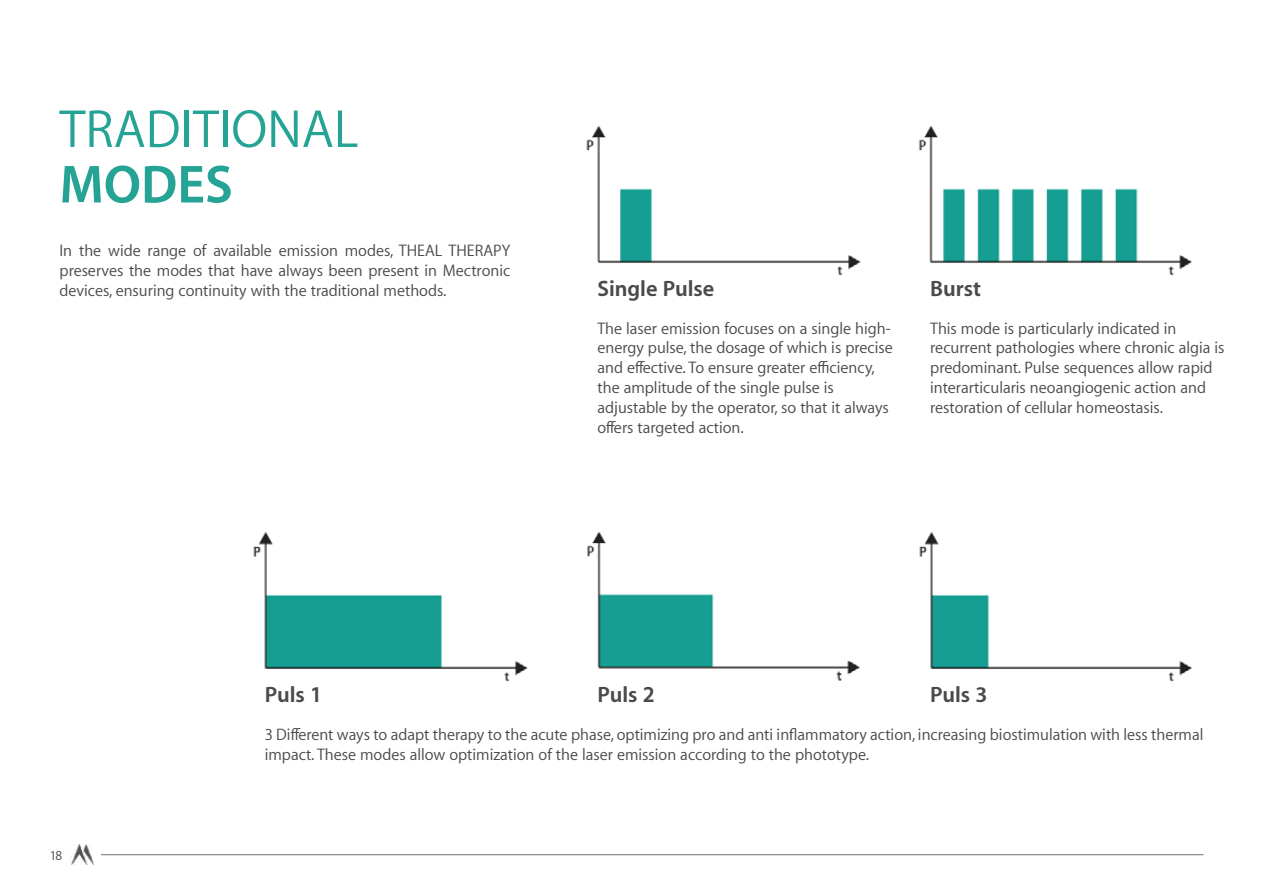
<style>
.page{position:relative;width:1263px;height:893px;background:#fff}
.page>*{position:absolute;margin:0;border:0;box-sizing:border-box;transform-origin:0 0}
.t1{font:54px "Myriad Set Pro Text";color:#25a394}
.t2{font:700 54px "Myriad Set Pro";color:#25a394}
.t3{font:700 22.5px "Myriad Set Pro";color:#4a4a49}
.t4{font:16.5px/19.8px "Myriad Set Pro Text";color:#4a4a49}
.t5{font:13.5px "Myriad Set Pro Text";color:#4a4a49}
</style>
<div class="page">
<hr style="left:101px;top:854px;width:1102px;height:1px;background:#706f6f">
<img style="left:71px;top:845px;width:23px;height:20px">
<img style="left:586px;top:125px;width:275px;height:151px">
<img style="left:253px;top:532px;width:275px;height:150px">
<img style="left:919px;top:125px;width:273px;height:151px">
<img style="left:919px;top:532px;width:273px;height:150px">
<img style="left:587px;top:531px;width:273px;height:150px">
<h1 class="t1" style="left:60px;top:87px;width:300px">TRADITIONAL</h1>
<h1 class="t2" style="left:60px;top:142px;width:175px">MODES</h1>
<p class="t4" style="left:60px;top:240px;width:452px;text-align:justify">In the wide range of available emission modes, THEAL THERAPY preserves the modes that have always been present in Mectronic devices, ensuring continuity with the traditional methods.</p>
<h2 class="t3" style="left:597px;top:271px;width:118px">Single Pulse</h2>
<p class="t4" style="left:597px;top:318px;width:297px">The laser emission focuses on a single high&shy;energy pulse, the dosage of which is precise and effective. To ensure greater efficiency, the amplitude of the single pulse is adjustable by the operator, so that it always offers targeted action.</p>
<h2 class="t3" style="left:930px;top:271px;width:52px">Burst</h2>
<p class="t4" style="left:930px;top:318px;width:296px">This mode is particularly indicated in recurrent pathologies where chronic algia is predominant. Pulse sequences allow rapid interarticularis neoangiogenic action and restoration of cellular homeostasis.</p>
<h2 class="t3" style="left:265px;top:677px;width:59px">Puls 1</h2>
<h2 class="t3" style="left:597px;top:677px;width:59px">Puls 2</h2>
<h2 class="t3" style="left:930px;top:677px;width:59px">Puls 3</h2>
<p class="t5" style="left:50px;top:845px;width:14px">18</p>
<p class="t4" style="left:265px;top:724px;width:940px">3 Different ways to adapt therapy to the acute phase, optimizing pro and anti inflammatory action, increasing biostimulation with less thermal impact. These modes allow optimization of the laser emission according to the phototype.</p>
</div>
